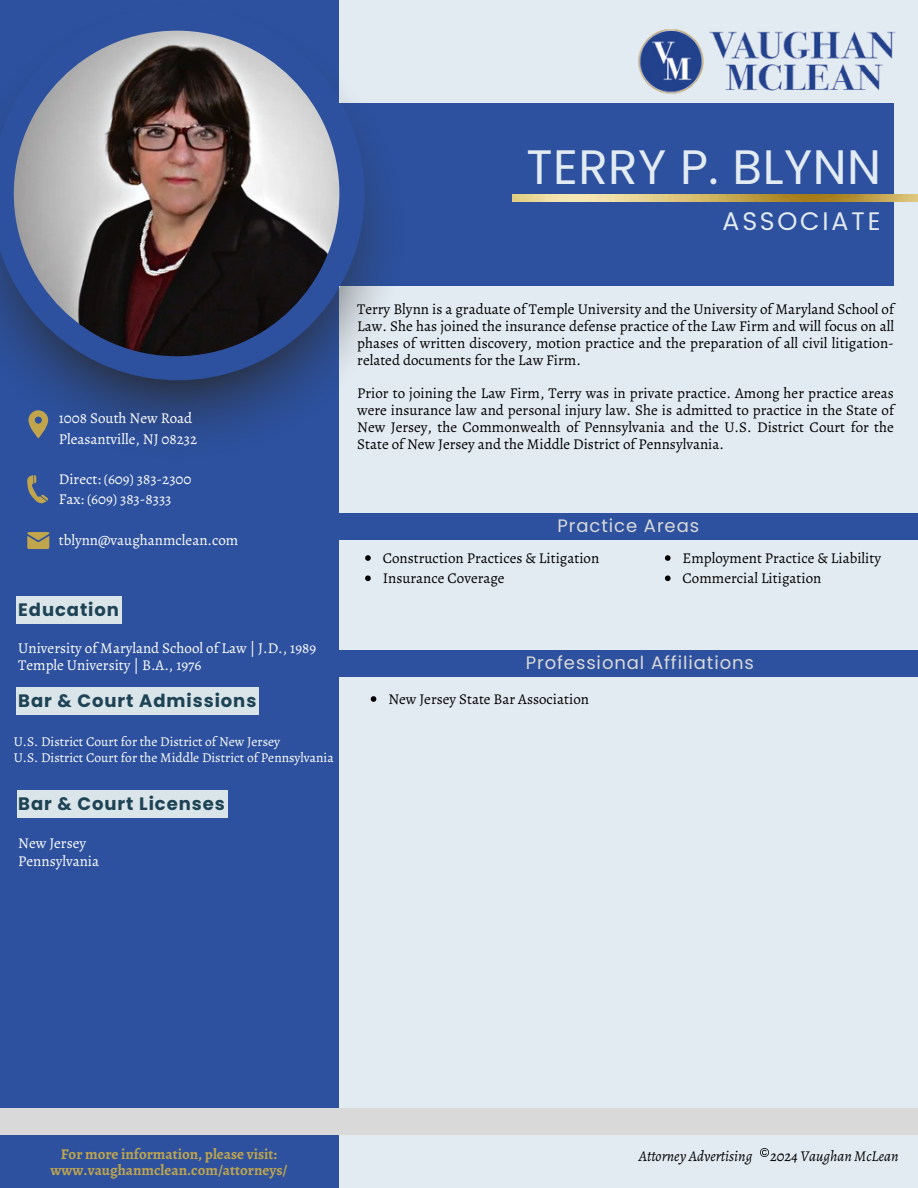
<style>
.page{position:relative;width:918px;height:1188px;background:#fff}
.page>*{position:absolute;margin:0;border:0;box-sizing:border-box;transform-origin:0 0}
.t1{font:48.3px "Poppins";letter-spacing:.01em;color:#e3ebf2}
.t2{font:25.5px "Poppins";letter-spacing:.1em;color:#e3ebf2}
.t3{font:700 18px "Poppins";letter-spacing:.05em;color:#1d4355}
.t4{font:18px "Poppins";letter-spacing:.05em;color:#d9d9d9}
.t5{font:15px/16.8px "Alegreya";color:#000;text-align:justify}
.t6{font:15px "Alegreya";color:#fff}
.t7{font:700 15px/16.8px "Alegreya";color:#c0a54d;text-align:center}
.t8{font:italic 15px "Alegreya";color:#000}
.t9{font:13.5px "Alegreya";color:#fff}
</style>
<div class="page">
<div style="left:163px;top:0;width:755px;height:1188px;background:#e3ebf2"></div>
<div style="left:0;top:0;width:339px;height:1188px;background:#2d519e"></div>
<div style="left:0;top:103px;width:894px;height:183px;background:#2d519e"></div>
<div style="left:339px;top:513px;width:579px;height:27px;background:#2d519e"></div>
<img style="left:0;top:30px;width:381px;height:409px">
<img style="left:14px;top:31px;width:325px;height:325px;border-radius:50%">
<svg style="left:28px;top:410px;width:20px;height:28px"></svg>
<svg style="left:27px;top:475px;width:21px;height:29px"></svg>
<svg style="left:27px;top:532px;width:22px;height:17px"></svg>
<div style="left:0;top:1108px;width:918px;height:27px;background:#d9d9d9"></div>
<div style="left:17px;top:596px;width:105px;height:28px;background:#dae5ea"></div>
<div style="left:17px;top:687px;width:242px;height:28px;background:#dae5ea"></div>
<svg style="left:365px;top:555px;width:6px;height:6px"></svg>
<svg style="left:365px;top:575px;width:6px;height:6px"></svg>
<div style="left:17px;top:790px;width:211px;height:28px;background:#dae5ea"></div>
<img style="left:513px;top:194px;width:405px;height:8px">
<div style="left:335px;top:650px;width:583px;height:27px;background:#2d519e"></div>
<svg style="left:371px;top:696px;width:5px;height:6px"></svg>
<svg style="left:665px;top:555px;width:6px;height:6px"></svg>
<svg style="left:665px;top:575px;width:6px;height:6px"></svg>
<svg style="left:761px;top:1148px;width:7px;height:8px"></svg>
<img style="left:638px;top:29px;width:258px;height:65px">
<p class="t1" style="left:527px;top:133px;width:356px">TERRY P. BLYNN</p>
<p class="t2" style="left:722px;top:206px;width:160px">ASSOCIATE</p>
<p class="t6" style="left:59px;top:408px;width:135px">1008 South New Road</p>
<p class="t6" style="left:59px;top:428px;width:140px">Pleasantville, NJ 08232</p>
<p class="t6" style="left:59px;top:469px;width:134px">Direct: (609) 383-2300</p>
<h3 class="t6" style="left:59px;top:489px;width:114px">Fax: (609) 383-8333</h3>
<p class="t6" style="left:59px;top:530px;width:181px">tblynn@vaughanmclean.com</p>
<p class="t3" style="left:18px;top:597px;width:102px">Education</p>
<h3 class="t6" style="left:18px;top:638px;width:299px">University of Maryland School of Law | J.D., 1989</h3>
<p class="t6" style="left:18px;top:655px;width:185px">Temple University | B.A., 1976</p>
<p class="t3" style="left:18px;top:688px;width:240px">Bar &amp; Court Admissions</p>
<p class="t9" style="left:14px;top:732px;width:268px">U.S. District Court for the District of New Jersey</p>
<h2 class="t9" style="left:14px;top:748px;width:321px">U.S. District Court for the Middle District of Pennsylvania</h2>
<p class="t3" style="left:18px;top:792px;width:208px">Bar &amp; Court Licenses</p>
<p class="t6" style="left:18px;top:832px;width:69px">New Jersey</p>
<h4 class="t6" style="left:18px;top:850px;width:82px">Pennsylvania</h4>
<p class="t5" style="left:357px;top:300px;width:538px">Terry Blynn is a graduate of Temple University and the University of Maryland School of Law. She has joined the insurance defense practice of the Law Firm and will focus on all phases of written discovery, motion practice and the preparation of all civil litigation&shy;related documents for the Law Firm.</p>
<h1 class="t5" style="left:357px;top:385px;width:538px">Prior to joining the Law Firm, Terry was in private practice. Among her practice areas were insurance law and personal injury law. She is admitted to practice in the State of New Jersey, the Commonwealth of Pennsylvania and the U.S. District Court for the State of New Jersey and the Middle District of Pennsylvania.</h1>
<h3 class="t4" style="left:558px;top:513px;width:143px">Practice Areas</h3>
<p class="t5" style="left:383px;top:550px;width:218px">Construction Practices &amp; Litigation</p>
<p class="t5" style="left:383px;top:570px;width:123px">Insurance Coverage</p>
<h4 class="t5" style="left:683px;top:550px;width:200px">Employment Practice &amp; Liability</h4>
<p class="t5" style="left:683px;top:570px;width:140px">Commercial Litigation</p>
<p class="t4" style="left:526px;top:651px;width:230px">Professional Affiliations</p>
<p class="t5" style="left:388px;top:691px;width:202px">New Jersey State Bar Association</p>
<p class="t7" style="left:50px;top:1145px;width:238px">For more information, please visit: www.vaughanmclean.com/attorneys/</p>
<p class="t8" style="left:639px;top:1145px;width:261px">Attorney Advertising 2024 Vaughan McLean</p>
</div>
